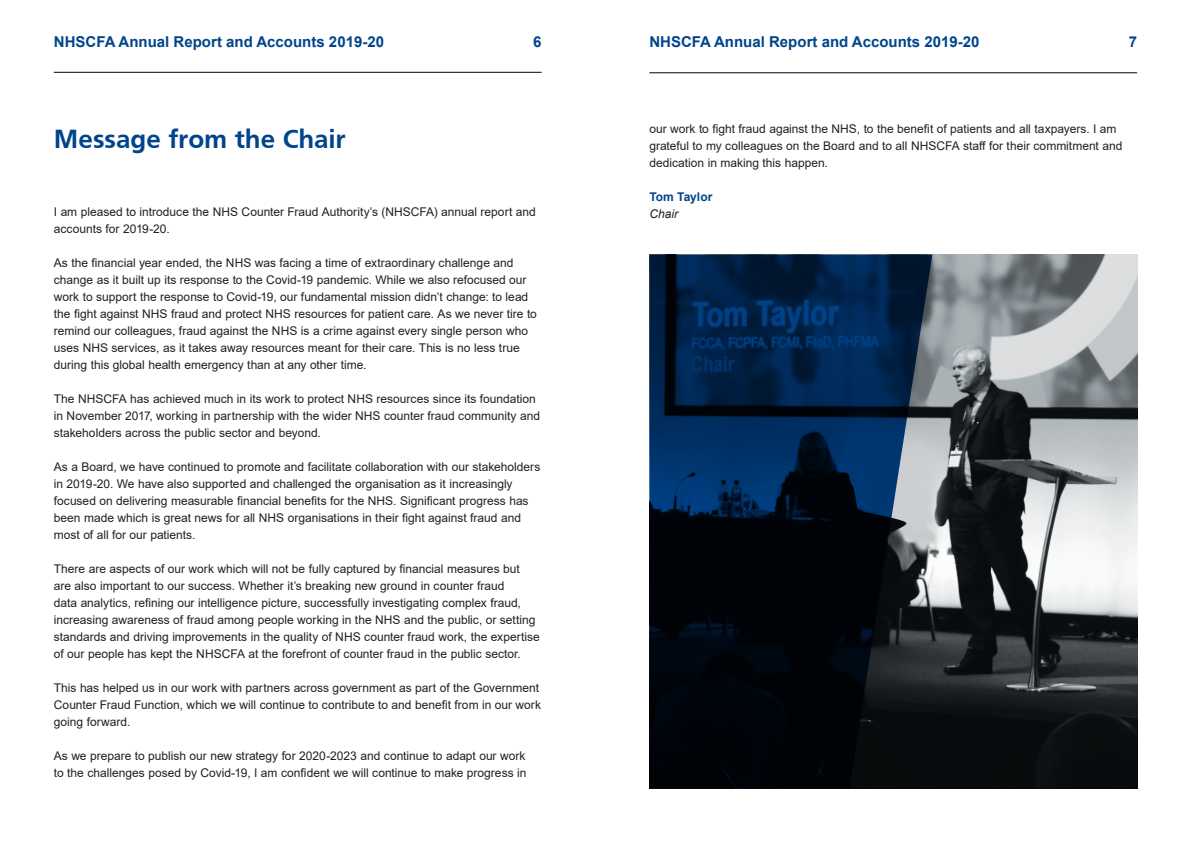
<style>
.page{position:relative;width:1191px;height:842px;background:#fff}
.page>*{position:absolute;margin:0;border:0;box-sizing:border-box;transform-origin:0 0}
.t1{font:700 26px "Frutiger";color:#01448c}
.t2{font:700 15px "Arial";color:#01448c}
.t3{font:12px/17px "Arial";color:#231f20}
.t4{font:700 12px "Arial";color:#01448c}
.t5{font:italic 12px "Arial";color:#231f20}
</style>
<div class="page">
<hr style="left:54px;top:72px;width:487px;height:1px;background:#000">
<hr style="left:649px;top:72px;width:488px;height:1px;background:#000">
<img style="left:932px;top:255px;width:205px;height:533px">
<svg style="left:649px;top:255px;width:283px;height:533px;background:#091c31"></svg>
<p class="t2" style="left:54px;top:31px;width:332px">NHSCFA Annual Report and Accounts 2019-20</p>
<p class="t2" style="left:533px;top:31px;width:10px">6</p>
<p class="t2" style="left:649px;top:31px;width:332px">NHSCFA Annual Report and Accounts 2019-20</p>
<p class="t2" style="left:1128px;top:31px;width:10px">7</p>
<p class="t1" style="left:54px;top:124px;width:293px">Message from the Chair</p>
<p class="t3" style="left:54px;top:203px;width:483px">I am pleased to introduce the NHS Counter Fraud Authority’s (NHSCFA) annual report and accounts for 2019-20.</p>
<p class="t3" style="left:54px;top:254px;width:484px">As the financial year ended, the NHS was facing a time of extraordinary challenge and change as it built up its response to the Covid-19 pandemic. While we also refocused our work to support the response to Covid-19, our fundamental mission didn’t change: to lead the fight against NHS fraud and protect NHS resources for patient care. As we never tire to remind our colleagues, fraud against the NHS is a crime against every single person who uses NHS services, as it takes away resources meant for their care. This is no less true during this global health emergency than at any other time.</p>
<p class="t3" style="left:54px;top:390px;width:488px">The NHSCFA has achieved much in its work to protect NHS resources since its foundation in November 2017, working in partnership with the wider NHS counter fraud community and stakeholders across the public sector and beyond.</p>
<p class="t3" style="left:54px;top:458px;width:488px">As a Board, we have continued to promote and facilitate collaboration with our stakeholders in 2019-20. We have also supported and challenged the organisation as it increasingly focused on delivering measurable financial benefits for the NHS. Significant progress has been made which is great news for all NHS organisations in their fight against fraud and most of all for our patients.</p>
<p class="t3" style="left:54px;top:560px;width:487px">There are aspects of our work which will not be fully captured by financial measures but are also important to our success. Whether it’s breaking new ground in counter fraud<br>data analytics, refining our intelligence picture, successfully investigating complex fraud, increasing awareness of fraud among people working in the NHS and the public, or setting standards and driving improvements in the quality of NHS counter fraud work, the expertise of our people has kept the NHSCFA at the forefront of counter fraud in the public sector.</p>
<p class="t3" style="left:54px;top:679px;width:489px">This has helped us in our work with partners across government as part of the Government<br>Counter Fraud Function, which we will continue to contribute to and benefit from in our work going forward.</p>
<p class="t3" style="left:54px;top:747px;width:474px">As we prepare to publish our new strategy for 2020-2023 and continue to adapt our work to the challenges posed by Covid-19, I am confident we will continue to make progress in</p>
<p class="t3" style="left:649px;top:121px;width:474px">our work to fight fraud against the NHS, to the benefit of patients and all taxpayers. I am grateful to my colleagues on the Board and to all NHSCFA staff for their commitment and dedication in making this happen.</p>
<p class="t4" style="left:649px;top:189px;width:65px">Tom Taylor</p>
<p class="t5" style="left:649px;top:206px;width:30px">Chair</p>
</div>
